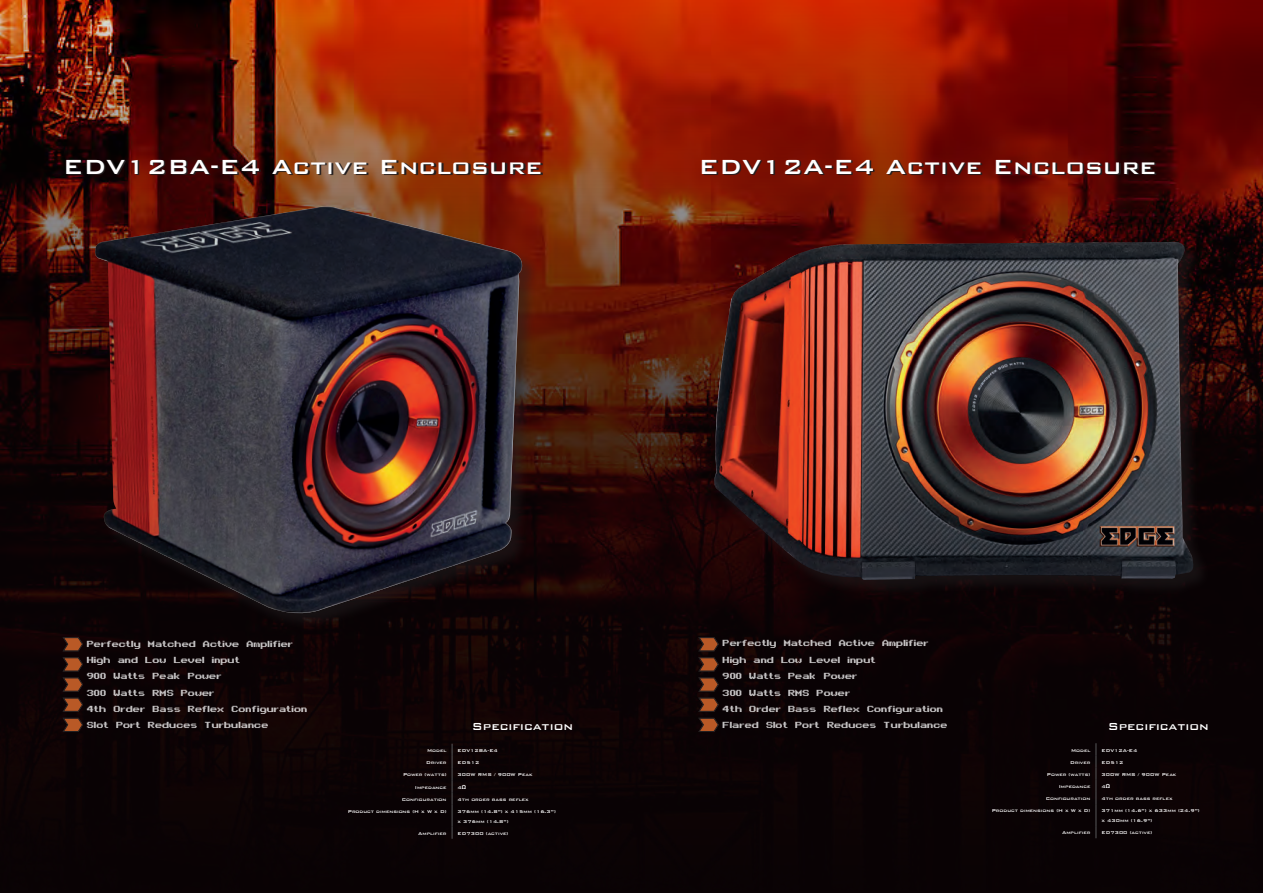
<style>
.page{position:relative;width:1263px;height:893px;background:#fff}
.page>*{position:absolute;margin:0;border:0;box-sizing:border-box;transform-origin:0 0}
.t1{font:500 27.3px "Bank Gothic";color:#fff}
.t2{font:13.65px "Arcade";color:#fff}
.t3{font:500 13.65px "Bank Gothic";color:#fff}
.t4{font:500 5.55px "Bank Gothic";color:#fff}
</style>
<div class="page">
<img style="left:0;top:0;width:1263px;height:893px">
<svg style="left:698px;top:637px;width:21px;height:14px"></svg>
<svg style="left:698px;top:657px;width:21px;height:75px"></svg>
<svg style="left:703px;top:160px;width:453px;height:16px"></svg>
<svg style="left:1096px;top:743px;width:1px;height:95px"></svg>
<div style="left:714px;top:241px;width:496px;height:356px;background:#231f20;opacity:.5"></div>
<img style="left:714px;top:242px;width:479px;height:338px">
<svg style="left:62px;top:637px;width:21px;height:14px"></svg>
<svg style="left:62px;top:657px;width:21px;height:75px"></svg>
<svg style="left:67px;top:160px;width:475px;height:16px"></svg>
<svg style="left:452px;top:744px;width:1px;height:95px"></svg>
<div style="left:95px;top:206px;width:444px;height:425px;background:#231f20;opacity:.5"></div>
<img style="left:94px;top:206px;width:429px;height:413px">
<p class="t1" style="left:63px;top:145px;width:481px">EDV12BA-E4 Active Enclosure</p>
<p class="t1" style="left:699px;top:145px;width:459px">EDV12A-E4 Active Enclosure</p>
<p class="t2" style="left:87px;top:637px;width:208px">Perfectly Matched Active Amplifier</p>
<p class="t2" style="left:87px;top:653px;width:155px">High and Low Level input</p>
<p class="t2" style="left:87px;top:670px;width:136px">900 Watts Peak Power</p>
<p class="t2" style="left:87px;top:686px;width:129px">300 Watts RMS Power</p>
<p class="t2" style="left:87px;top:702px;width:222px">4th Order Bass Reflex Configuration</p>
<p class="t2" style="left:87px;top:719px;width:183px">Slot Port Reduces Turbulance</p>
<p class="t3" style="left:472px;top:716px;width:103px">Specification</p>
<p class="t4" style="left:427px;top:746px;width:21px">Model</p>
<p class="t4" style="left:458px;top:746px;width:42px">EDV12BA-E4</p>
<p class="t4" style="left:426px;top:758px;width:22px">Driver</p>
<p class="t4" style="left:458px;top:758px;width:23px">ED512</p>
<p class="t4" style="left:403px;top:771px;width:45px">Power (watts)</p>
<p class="t4" style="left:458px;top:771px;width:76px">300W RMS / 900W Peak</p>
<p class="t4" style="left:415px;top:783px;width:33px">Impedance</p>
<p class="t4" style="left:458px;top:783px;width:10px">4Ω</p>
<p class="t4" style="left:402px;top:795px;width:46px">Configuration</p>
<p class="t4" style="left:458px;top:795px;width:73px">4th order bass reflex</p>
<p class="t4" style="left:348px;top:807px;width:100px">Product dimensions (H x W x D)</p>
<p class="t4" style="left:458px;top:807px;width:100px">376mm (14.8”) x 415mm (16.3”)</p>
<p class="t4" style="left:458px;top:817px;width:52px">x 376mm (14.8”)</p>
<p class="t4" style="left:418px;top:829px;width:30px">Amplifier</p>
<p class="t4" style="left:458px;top:829px;width:52px">ED7300 (active)</p>
<p class="t2" style="left:723px;top:637px;width:208px">Perfectly Matched Active Amplifier</p>
<p class="t2" style="left:723px;top:653px;width:155px">High and Low Level input</p>
<p class="t2" style="left:723px;top:670px;width:136px">900 Watts Peak Power</p>
<p class="t2" style="left:723px;top:686px;width:129px">300 Watts RMS Power</p>
<p class="t2" style="left:723px;top:702px;width:222px">4th Order Bass Reflex Configuration</p>
<p class="t2" style="left:723px;top:719px;width:226px">Flared Slot Port Reduces Turbulance</p>
<p class="t3" style="left:1108px;top:716px;width:103px">Specification</p>
<p class="t4" style="left:1071px;top:746px;width:21px">Model</p>
<p class="t4" style="left:1101px;top:746px;width:37px">EDV12A-E4</p>
<p class="t4" style="left:1070px;top:758px;width:22px">Driver</p>
<p class="t4" style="left:1101px;top:758px;width:23px">ED512</p>
<p class="t4" style="left:1047px;top:770px;width:45px">Power (watts)</p>
<p class="t4" style="left:1101px;top:770px;width:76px">300W RMS / 900W Peak</p>
<p class="t4" style="left:1059px;top:782px;width:33px">Impedance</p>
<p class="t4" style="left:1101px;top:782px;width:10px">4Ω</p>
<p class="t4" style="left:1046px;top:794px;width:46px">Configuration</p>
<p class="t4" style="left:1101px;top:794px;width:73px">4th order bass reflex</p>
<p class="t4" style="left:992px;top:807px;width:100px">Product dimensions (H x W x D)</p>
<p class="t4" style="left:1101px;top:807px;width:100px">371mm (14.6”) x 633mm (24.9”)</p>
<p class="t4" style="left:1101px;top:816px;width:52px">x 430mm (16.9”)</p>
<p class="t4" style="left:1062px;top:829px;width:30px">Amplifier</p>
<p class="t4" style="left:1101px;top:829px;width:52px">ED7300 (active)</p>
</div>
